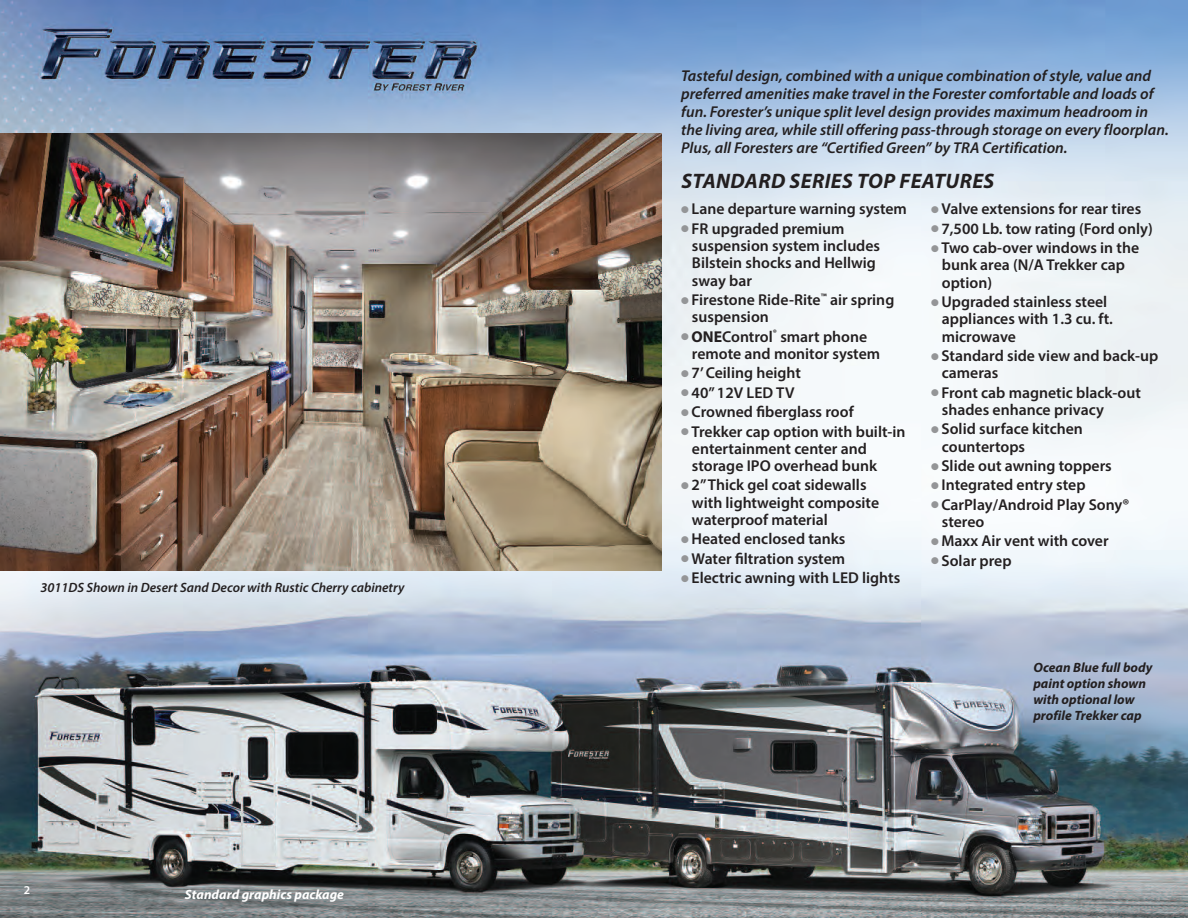
<style>
.page{position:relative;width:1188px;height:918px;background:#fff}
.page>*{position:absolute;margin:0;border:0;box-sizing:border-box;transform-origin:0 0}
.t1{font:italic 700 21px "Myriad Pro";letter-spacing:.02em;color:#231f20}
.t2{font:600 15.75px/17.2px "Myriad Pro";color:#231f20}
.t3{font:italic 600 15.75px/18px "Myriad Pro";color:#231f20}
.t4{font:italic 700 13.5px/15.8px "Myriad Pro";color:#231f20}
.t5{font:italic 600 13.5px "Myriad Pro";color:#231f20}
.t6{font:italic 700 13.5px "Myriad Pro";color:#fff}
.t7{font:600 12px "Myriad Pro";color:#fff}
.s1{color:#949597}
.s2{font-weight:700}
</style>
<div class="page">
<img style="left:0;top:0;width:1188px;height:918px">
<img style="left:0;top:133px;width:662px;height:437px">
<p class="t5" style="left:40px;top:582px;width:366px">3011DS Shown in Desert Sand Decor with Rustic Cherry cabinetry</p>
<p class="t7" style="left:24px;top:885px;width:8px">2</p>
<p class="t6" style="left:185px;top:889px;width:161px">Standard graphics package</p>
<p class="t3" style="left:681px;top:68px;width:489px">Tasteful design, combined with a unique combination of style, value and preferred amenities make travel in the Forester comfortable and loads of fun. Forester’s unique split level design provides maximum headroom in the living area, while still offering pass-through storage on every floorplan.<br>Plus, all Foresters are “Certified Green” by TRA Certification.</p>
<h1 class="t1" style="left:681px;top:173px;width:314px">STANDARD SERIES TOP FEATURES</h1>
<p class="t2" style="left:681px;top:202px;width:227px"><span class="s1">●</span> Lane departure warning system</p>
<p class="t2" style="left:692px;top:221px;width:190px;text-indent:-11px"><span class="s1">●</span> FR upgraded premium suspension system includes<br>Bilstein shocks and Hellwig sway bar</p>
<p class="t2" style="left:692px;top:292px;width:204px;text-indent:-11px"><span class="s1">●</span> Firestone Ride-Rite<sup>™</sup> air spring suspension</p>
<p class="t2" style="left:692px;top:329px;width:190px;text-indent:-11px"><span class="s1">●</span> <span class="s2">ONE</span>Control<sup>®</sup> smart phone remote and monitor system</p>
<p class="t2" style="left:681px;top:366px;width:121px"><span class="s1">●</span> 7’ Ceiling height</p>
<p class="t2" style="left:681px;top:385px;width:115px"><span class="s1">●</span> 40” 12V LED TV</p>
<p class="t2" style="left:681px;top:404px;width:174px"><span class="s1">●</span> Crowned fiberglass roof</p>
<p class="t2" style="left:692px;top:424px;width:215px;text-indent:-11px"><span class="s1">●</span> Trekker cap option with built-in entertainment center and storage IPO overhead bunk</p>
<p class="t2" style="left:692px;top:478px;width:189px;text-indent:-11px"><span class="s1">●</span> 2” Thick gel coat sidewalls with lightweight composite waterproof material</p>
<p class="t2" style="left:681px;top:532px;width:166px"><span class="s1">●</span> Heated enclosed tanks</p>
<p class="t2" style="left:681px;top:551px;width:166px"><span class="s1">●</span> Water filtration system</p>
<p class="t2" style="left:681px;top:570px;width:221px"><span class="s1">●</span> Electric awning with LED lights</p>
<p class="t2" style="left:931px;top:202px;width:212px"><span class="s1">●</span> Valve extensions for rear tires</p>
<p class="t2" style="left:931px;top:221px;width:223px"><span class="s1">●</span> 7,500 Lb. tow rating (Ford only)</p>
<p class="t2" style="left:942px;top:241px;width:199px;text-indent:-11px"><span class="s1">●</span> Two cab-over windows in the bunk area (N/A Trekker cap option)</p>
<p class="t2" style="left:942px;top:294px;width:173px;text-indent:-11px"><span class="s1">●</span> Upgraded stainless steel appliances with 1.3 cu. ft. microwave</p>
<p class="t2" style="left:942px;top:348px;width:218px;text-indent:-11px"><span class="s1">●</span> Standard side view and back-up cameras</p>
<p class="t2" style="left:942px;top:385px;width:201px;text-indent:-11px"><span class="s1">●</span> Front cab magnetic black-out shades enhance privacy</p>
<p class="t2" style="left:942px;top:422px;width:143px;text-indent:-11px"><span class="s1">●</span> Solid surface kitchen countertops</p>
<p class="t2" style="left:931px;top:458px;width:182px"><span class="s1">●</span> Slide out awning toppers</p>
<p class="t2" style="left:931px;top:478px;width:156px"><span class="s1">●</span> Integrated entry step</p>
<p class="t2" style="left:942px;top:497px;width:189px;text-indent:-11px"><span class="s1">●</span> CarPlay/Android Play Sony® stereo</p>
<p class="t2" style="left:931px;top:534px;width:179px"><span class="s1">●</span> Maxx Air vent with cover</p>
<p class="t2" style="left:931px;top:553px;width:82px"><span class="s1">●</span> Solar prep</p>
<p class="t4" style="left:1033px;top:661px;width:121px">Ocean Blue full body paint option shown with optional low profile Trekker cap</p>
</div>
